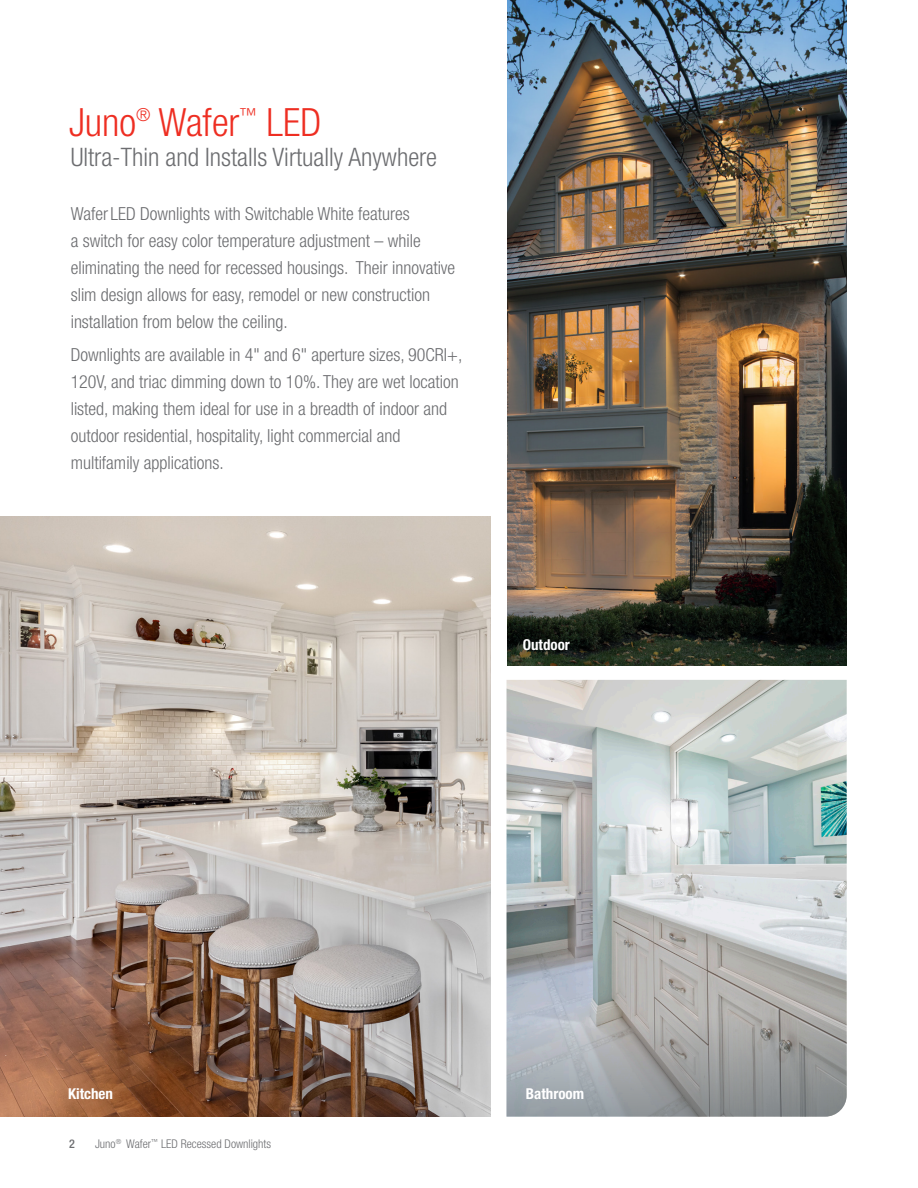
<style>
.page{position:relative;width:918px;height:1188px;background:#fff}
.page>*{position:absolute;margin:0;border:0;box-sizing:border-box;transform-origin:0 0}
.t1{font:300 condensed 39px "Helvetica Neue LT Std";color:#ee2e22}
.t2{font:300 condensed 25.5px "Helvetica Neue LT Std";color:#6c6d70}
.t3{font:300 condensed 18px/27px "Helvetica Neue LT Std";color:#6c6d70}
.t4{font:700 condensed 15px "Helvetica Neue LT Std";color:#fff}
.t5{font:300 condensed 12px "Helvetica Neue LT Std";color:#6c6d70}
.t6{font:500 condensed 12px "Helvetica Neue LT Std";color:#6c6d70}
</style>
<div class="page">
<img style="left:507px;top:680px;width:340px;height:337px">
<svg style="left:507px;top:1017px;width:340px;height:100px;background:#9ea1a3"></svg>
<img style="left:508px;top:0;width:339px;height:665px">
<img style="left:0;top:516px;width:490px;height:601px">
<p class="t1" style="left:69px;top:100px;width:254px">Juno<sup>®</sup> Wafer<sup>™</sup> LED</p>
<p class="t2" style="left:71px;top:143px;width:368px">Ultra-Thin and Installs Virtually Anywhere</p>
<p class="t3" style="left:71px;top:200px;width:386px">Wafer LED Downlights with Switchable White features<br>a switch for easy color temperature adjustment – while eliminating the need for recessed housings. Their innovative slim design allows for easy, remodel or new construction installation from below the ceiling.</p>
<p class="t3" style="left:71px;top:341px;width:393px">Downlights are available in 4" and 6" aperture sizes, 90CRI+, 120V, and triac dimming down to 10%. They are wet location listed, making them ideal for use in a breadth of indoor and outdoor residential, hospitality, light commercial and multifamily applications.</p>
<p class="t4" style="left:523px;top:636px;width:49px">Outdoor</p>
<p class="t4" style="left:68px;top:1085px;width:46px">Kitchen</p>
<p class="t4" style="left:526px;top:1085px;width:60px">Bathroom</p>
<p class="t5" style="left:71px;top:1136px;width:197px">Juno<sup>®</sup> 4-Inch Internally Adjustabl LED Fixture</p>
<p class="t6" style="left:69px;top:1137px;width:7px">2</p>
<p class="t5" style="left:95px;top:1137px;width:178px">Juno<sup>®</sup> Wafer<sup>™</sup> LED Recessed Downlights</p>
</div>
